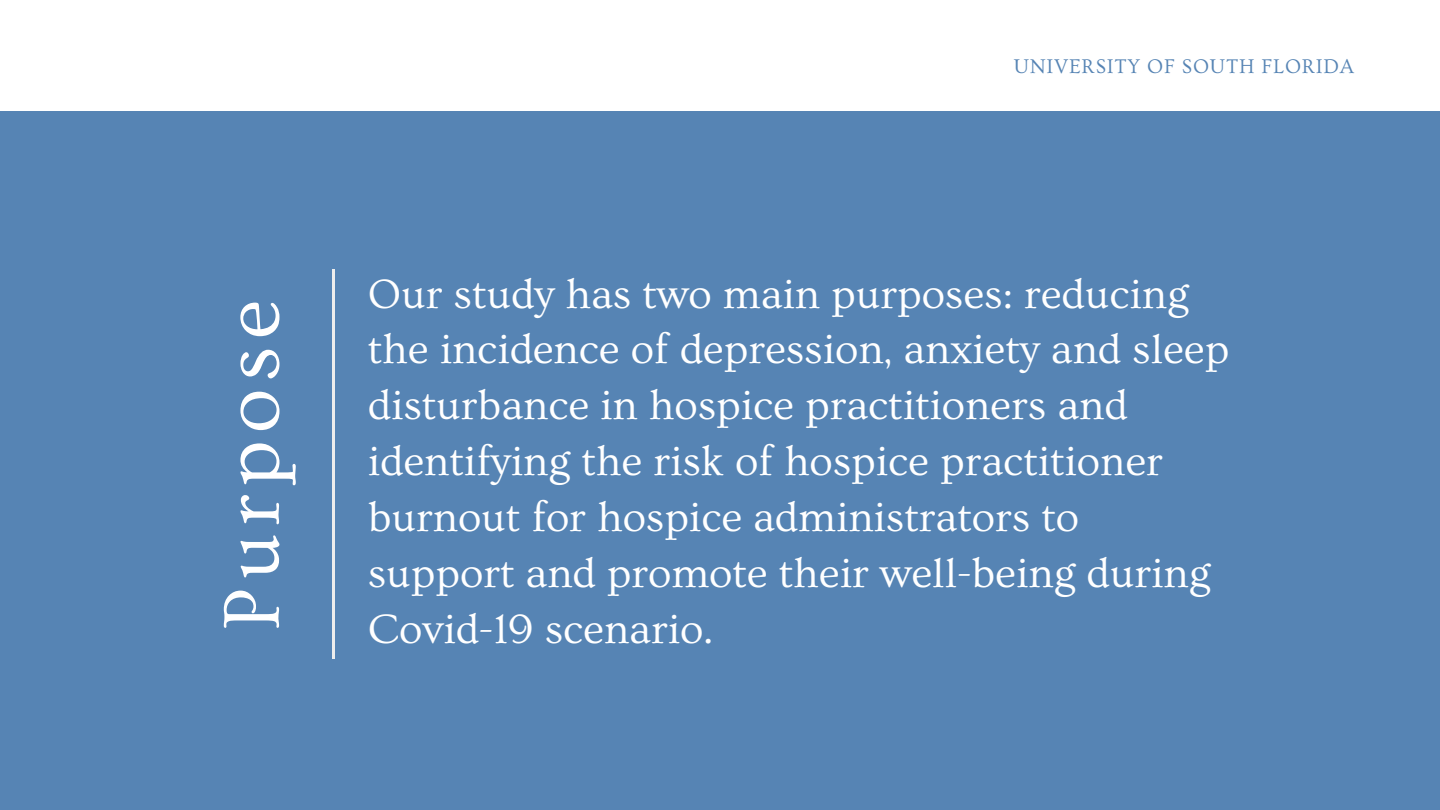
<style>
.page{position:relative;width:1440px;height:810px;background:#5684b4}
.page>*{position:absolute;margin:0;border:0;box-sizing:border-box;transform-origin:0 0}
.t1{font:82.6px "Ovo";letter-spacing:.085em;color:#fff}
.t2{font:43.2px/56px "Ovo";color:#fff}
.t3{font:20.8px "Ovo";letter-spacing:.04em;color:#5684b4}
</style>
<div class="page">
<hr style="left:332px;top:269px;width:3px;height:390px;background:#ededed">
<div style="left:0;top:0;width:1440px;height:110px;background:#fff"></div>
<p class="t3" style="left:1014px;top:55px;width:342px">UNIVERSITY OF SOUTH FLORIDA</p>
<h1 class="t1" style="left:207px;top:631px;width:332px;rotate:-90deg">Purpose</h1>
<p class="t2" style="left:368px;top:266px;width:863px">Our study has two main purposes: reducing the incidence of depression, anxiety and sleep disturbance in hospice practitioners and identifying the risk of hospice practitioner burnout for hospice administrators to support and promote their well-being during Covid-19 scenario.</p>
</div>
